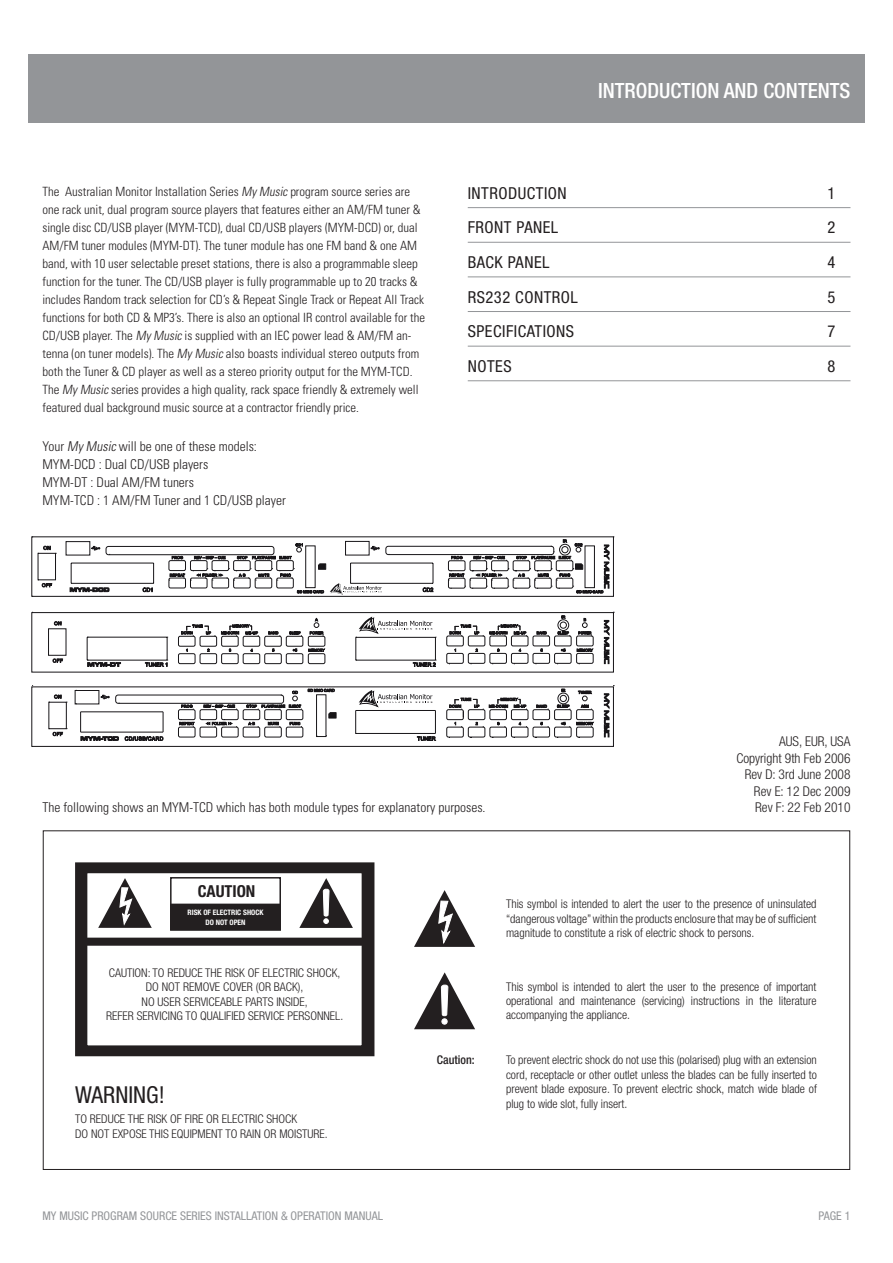
<style>
.page{position:relative;width:893px;height:1263px;background:#fff}
.page>*{position:absolute;margin:0;border:0;box-sizing:border-box;transform-origin:0 0}
.t1{font:condensed 23.4px "Helvetica Neue";color:#231f20}
.t2{font:500 condensed 21px "Helvetica Neue";color:#fff}
.t3{font:condensed 16.5px "Helvetica Neue";letter-spacing:.03em;color:#231f20}
.t4{font:700 condensed 16.5px "Helvetica Neue";color:#231f20}
.t5{font:300 condensed 13.5px/18px "Univers";color:#231f20}
.t6{font:300 condensed 13.5px/16.5px "Helvetica Neue";color:#231f20;text-align:right}
.t7{font:300 condensed 12.75px/18px "Univers";color:#231f20}
.t8{font:300 condensed 12px/14.4px "Helvetica Neue";color:#231f20;text-align:justify}
.t9{font:condensed 12px "Helvetica Neue";color:#939598}
.t10{font:500 condensed 12px "Helvetica Neue";color:#231f20}
.t11{font:700 condensed 7.5px/10.5px "Helvetica Neue";color:#fff;text-align:center}
.s1{font-style:italic}
</style>
<div class="page">
<div style="left:28px;top:54px;width:836px;height:68px;background:#939598"></div>
<div style="left:76px;top:863px;width:298px;height:193px;background:#231f20"></div>
<div style="left:75px;top:862px;width:299px;height:194px;border:2px solid #231f20"></div>
<div style="left:87px;top:872px;width:275px;height:174px;background:#fff"></div>
<div style="left:86px;top:872px;width:277px;height:175px;border:2px solid #231f20"></div>
<div style="left:170px;top:877px;width:111px;height:54px;border:2px solid #231f20"></div>
<div style="left:171px;top:904px;width:109px;height:26px;background:#231f20"></div>
<div style="left:170px;top:904px;width:111px;height:27px;border:2px solid #231f20"></div>
<div style="left:87px;top:938px;width:275px;height:7px;background:#231f20"></div>
<div style="left:86px;top:938px;width:276px;height:8px;border:2px solid #231f20"></div>
<svg style="left:98px;top:878px;width:54px;height:50px"></svg>
<svg style="left:299px;top:878px;width:54px;height:50px"></svg>
<svg style="left:414px;top:890px;width:61px;height:57px"></svg>
<svg style="left:414px;top:972px;width:61px;height:57px"></svg>
<div style="left:441px;top:1018px;width:6px;height:7px;border:1px solid #fff;border-radius:50%"></div>
<hr style="left:468px;top:207px;width:382px;height:1px;background:#939598">
<hr style="left:468px;top:242px;width:382px;height:1px;background:#939598">
<hr style="left:468px;top:277px;width:382px;height:1px;background:#939598">
<hr style="left:468px;top:311px;width:382px;height:1px;background:#939598">
<hr style="left:468px;top:346px;width:382px;height:1px;background:#939598">
<hr style="left:468px;top:380px;width:382px;height:1px;background:#939598">
<svg style="left:31px;top:536px;width:583px;height:211px"></svg>
<p class="t7" style="left:42px;top:184px;width:384px">The Australian Monitor Installation Series <span class="s1">My Music</span> program source series are one rack unit, dual program source players that features either an AM/FM tuner &amp; single disc CD/USB player (MYM-TCD), dual CD/USB players (MYM-DCD) or, dual AM/FM tuner modules (MYM-DT). The tuner module has one FM band &amp; one AM band, with 10 user selectable preset stations, there is also a programmable sleep function for the tuner. The CD/USB player is fully programmable up to 20 tracks &amp; includes Random track selection for CD’s &amp; Repeat Single Track or Repeat All Track functions for both CD &amp; MP3’s. There is also an optional IR control available for the CD/USB player. The <span class="s1">My Music</span> is supplied with an IEC power lead &amp; AM/FM an&shy;tenna (on tuner models). The <span class="s1">My Music</span> also boasts individual stereo outputs from both the Tuner &amp; CD player as well as a stereo priority output for the MYM-TCD.<br>The <span class="s1">My Music</span> series provides a high quality, rack space friendly &amp; extremely well featured dual background music source at a contractor friendly price.</p>
<p class="t5" style="left:42px;top:439px;width:245px">Your <span class="s1">My Music</span> will be one of these models:<br>MYM-DCD : Dual CD/USB players<br>MYM-DT : Dual AM/FM tuners<br>MYM-TCD : 1 AM/FM Tuner and 1 CD/USB player</p>
<h2 class="t2" style="left:598px;top:83px;width:254px">INTRODUCTION AND CONTENTS</h2>
<p class="t3" style="left:468px;top:187px;width:101px">INTRODUCTION</p>
<p class="t3" style="left:827px;top:187px;width:9px">1</p>
<p class="t3" style="left:468px;top:222px;width:92px">FRONT PANEL</p>
<p class="t3" style="left:827px;top:222px;width:9px">2</p>
<p class="t3" style="left:468px;top:256px;width:83px">BACK PANEL</p>
<p class="t3" style="left:827px;top:256px;width:9px">4</p>
<p class="t3" style="left:468px;top:291px;width:112px">RS232 CONTROL</p>
<p class="t3" style="left:827px;top:291px;width:9px">5</p>
<p class="t3" style="left:468px;top:325px;width:108px">SPECIFICATIONS</p>
<p class="t3" style="left:827px;top:325px;width:9px">7</p>
<p class="t3" style="left:468px;top:360px;width:45px">NOTES</p>
<p class="t3" style="left:827px;top:360px;width:9px">8</p>
<p class="t5" style="left:42px;top:800px;width:445px">The following shows an MYM-TCD which has both module types for explanatory purposes.</p>
<p class="t6" style="left:736px;top:734px;width:116px">AUS, EUR, USA<br>Copyright 9th Feb 2006<br>Rev D: 3rd June 2008<br>Rev E: 12 Dec 2009<br>Rev F: 22 Feb 2010</p>
<p class="t4" style="left:198px;top:885px;width:59px">CAUTION</p>
<p class="t11" style="left:188px;top:908px;width:77px">RISK OF ELECTRIC SHOCK<br>DO NOT OPEN</p>
<p class="t8" style="left:106px;top:967px;width:239px;text-align:center">CAUTION: TO REDUCE THE RISK OF ELECTRIC SHOCK, DO NOT REMOVE COVER (OR BACK),<br>NO USER SERVICEABLE PARTS INSIDE,<br>REFER SERVICING TO QUALIFIED SERVICE PERSONNEL.</p>
<h1 class="t1" style="left:75px;top:1087px;width:91px">WARNING!</h1>
<p class="t8" style="left:75px;top:1113px;width:254px">TO REDUCE THE RISK OF FIRE OR ELECTRIC SHOCK<br>DO NOT EXPOSE THIS EQUIPMENT TO RAIN OR MOISTURE.</p>
<p class="t10" style="left:437px;top:1056px;width:39px">Caution:</p>
<p class="t8" style="left:506px;top:898px;width:312px">This symbol is intended to alert the user to the presence of uninsulated “dangerous voltage” within the products enclosure that may be of sufficient magnitude to constitute a risk of electric shock to persons.</p>
<p class="t8" style="left:506px;top:980px;width:312px">This symbol is intended to alert the user to the presence of important operational and maintenance (servicing) instructions in the literature accompanying the appliance.</p>
<p class="t8" style="left:506px;top:1054px;width:312px">To prevent electric shock do not use this (polarised) plug with an extension cord, receptacle or other outlet unless the blades can be fully inserted to prevent blade exposure. To prevent electric shock, match wide blade of plug to wide slot, fully insert.</p>
<p class="t9" style="left:42px;top:1212px;width:342px">MY MUSIC PROGRAM SOURCE SERIES INSTALLATION &amp; OPERATION MANUAL</p>
<p class="t9" style="left:818px;top:1212px;width:33px">PAGE 1</p>
</div>
